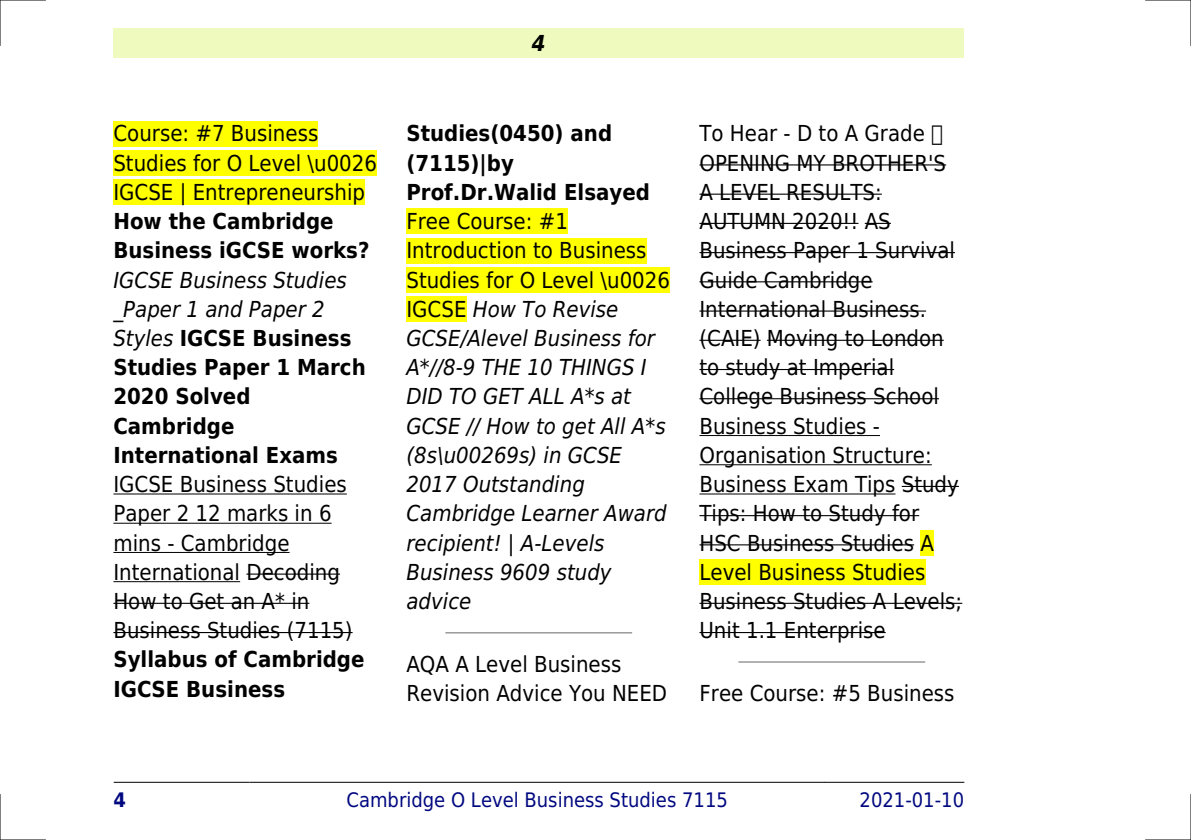
<style>
.page{position:relative;width:1191px;height:840px;background:#fff}
.page>*{position:absolute;margin:0;border:0;box-sizing:border-box;transform-origin:0 0}
.t1{font:22px/29.2px "DejaVu Sans Condensed";color:#000}
.t2{font:italic 22px/29.2px "DejaVu Sans Condensed";color:#000}
.t3{font:700 22px/29.2px "DejaVu Sans Condensed";color:#000}
.t4{font:italic 700 22px "DejaVu Sans Condensed";color:#000}
.t5{font:20px "DejaVu Sans Condensed";color:#000880}
.t6{font:700 20px "DejaVu Sans Condensed";color:#000880}
.s1{font-weight:400;font-style:italic}
.s2{font-style:normal}
</style>
<div class="page">
<div style="left:113px;top:28px;width:851px;height:30px;background:#effbbe"></div>
<hr style="left:114px;top:781px;width:136px;height:1px;background:#000">
<hr style="left:250px;top:781px;width:574px;height:1px;background:#000">
<hr style="left:824px;top:781px;width:140px;height:1px;background:#000">
<div style="left:113px;top:121px;width:205px;height:25px;background:#ff0"></div>
<div style="left:113px;top:150px;width:264px;height:26px;background:#ff0"></div>
<div style="left:113px;top:179px;width:252px;height:26px;background:#ff0"></div>
<hr style="left:113px;top:493px;width:234px;height:1px;background:#000">
<hr style="left:113px;top:522px;width:218px;height:1px;background:#000">
<hr style="left:113px;top:551px;width:176px;height:1px;background:#000">
<hr style="left:113px;top:581px;width:127px;height:1px;background:#000">
<hr style="left:246px;top:573px;width:94px;height:1px;background:#000">
<hr style="left:113px;top:602px;width:196px;height:1px;background:#000">
<hr style="left:113px;top:631px;width:239px;height:1px;background:#000">
<div style="left:406px;top:208px;width:162px;height:26px;background:#ff0"></div>
<div style="left:406px;top:238px;width:240px;height:25px;background:#ff0"></div>
<div style="left:406px;top:267px;width:264px;height:25px;background:#ff0"></div>
<div style="left:406px;top:296px;width:60px;height:26px;background:#ff0"></div>
<hr style="left:446px;top:631px;width:185px;height:2px;background:#999">
<hr style="left:699px;top:164px;width:247px;height:1px;background:#000">
<hr style="left:699px;top:193px;width:183px;height:2px;background:#000">
<hr style="left:699px;top:223px;width:159px;height:1px;background:#000">
<svg style="left:864px;top:223px;width:27px;height:1px"></svg>
<hr style="left:699px;top:252px;width:256px;height:1px;background:#000">
<hr style="left:699px;top:281px;width:173px;height:1px;background:#000">
<hr style="left:699px;top:310px;width:227px;height:1px;background:#000">
<hr style="left:699px;top:339px;width:61px;height:1px;background:#000">
<hr style="left:767px;top:339px;width:176px;height:1px;background:#000">
<hr style="left:699px;top:369px;width:195px;height:1px;background:#000">
<hr style="left:699px;top:398px;width:240px;height:1px;background:#000">
<hr style="left:699px;top:435px;width:181px;height:1px;background:#000">
<hr style="left:699px;top:464px;width:232px;height:1px;background:#000">
<hr style="left:699px;top:493px;width:196px;height:1px;background:#000">
<hr style="left:901px;top:485px;width:58px;height:1px;background:#000">
<hr style="left:699px;top:515px;width:220px;height:1px;background:#000">
<hr style="left:699px;top:544px;width:215px;height:1px;background:#000">
<div style="left:920px;top:530px;width:14px;height:25px;background:#ff0"></div>
<div style="left:699px;top:559px;width:226px;height:25px;background:#ff0"></div>
<hr style="left:699px;top:602px;width:263px;height:1px;background:#000">
<hr style="left:699px;top:631px;width:186px;height:1px;background:#000">
<hr style="left:739px;top:661px;width:185px;height:1px;background:#999">
<hr style="left:0;top:0;width:45px;height:1px;background:#000">
<hr style="left:1145px;top:0;width:46px;height:1px;background:#000">
<hr style="left:0;top:839px;width:45px;height:1px;background:#000">
<hr style="left:1145px;top:839px;width:46px;height:1px;background:#000">
<hr style="left:0;top:0;width:1px;height:45px;background:#000">
<hr style="left:0;top:794px;width:1px;height:45px;background:#000">
<hr style="left:1190px;top:0;width:1px;height:45px;background:#000">
<hr style="left:1190px;top:794px;width:1px;height:45px;background:#000">
<p class="t1" style="left:113px;top:119px;width:265px">Course: #7 Business<br>Studies for O Level \u0026<br>IGCSE | Entrepreneurship</p>
<p class="t3" style="left:113px;top:207px;width:258px">How the Cambridge<br>Business iGCSE works?</p>
<p class="t3" style="left:113px;top:265px;width:254px"><span class="s1">IGCSE Business Studies _Paper 1 and Paper 2<br>Styles</span> IGCSE Business<br>Studies Paper 1 March<br>2020 Solved<br>Cambridge<br>International Exams</p>
<p class="t1" style="left:113px;top:469px;width:241px">IGCSE Business Studies<br>Paper 2 12 marks in 6 mins - Cambridge<br>International Decoding<br>How to Get an A* in<br>Business Studies (7115)</p>
<p class="t3" style="left:113px;top:645px;width:253px">Syllabus of Cambridge<br>IGCSE Business</p>
<p class="t4" style="left:532px;top:30px;width:15px">4</p>
<p class="t3" style="left:406px;top:119px;width:245px">Studies(0450) and (7115)|by<br>Prof.Dr.Walid Elsayed</p>
<p class="t2" style="left:406px;top:207px;width:265px"><span class="s2">Free Course: #1<br>Introduction to Business<br>Studies for O Level \u0026<br>IGCSE</span> How To Revise<br>GCSE/Alevel Business for<br>A*//8-9 THE 10 THINGS I<br>DID TO GET ALL A*s at<br>GCSE // How to get All A*s (8s\u00269s) in GCSE<br>2017 Outstanding<br>Cambridge Learner Award recipient! | A-Levels<br>Business 9609 study advice</p>
<p class="t1" style="left:406px;top:649px;width:262px">AQA A Level Business<br>Revision Advice You NEED</p>
<p class="t1" style="left:699px;top:119px;width:264px">To Hear - D to A Grade<br>OPENING MY BROTHER'S<br>A LEVEL RESULTS:<br>AUTUMN 2020!! AS<br>Business Paper 1 Survival<br>Guide Cambridge<br>International Business. (CAIE) Moving to London to study at Imperial<br>College Business School<br>Business Studies -<br>Organisation Structure:<br>Business Exam Tips Study<br>Tips: How to Study for<br>HSC Business Studies A<br>Level Business Studies<br>Business Studies A Levels;<br>Unit 1.1 Enterprise</p>
<p class="t1" style="left:699px;top:678px;width:257px">Free Course: #5 Business</p>
<p class="t6" style="left:113px;top:787px;width:14px">4</p>
<p class="t5" style="left:346px;top:787px;width:383px">Cambridge O Level Business Studies 7115</p>
<p class="t5" style="left:859px;top:787px;width:106px">2021-01-10</p>
</div>
